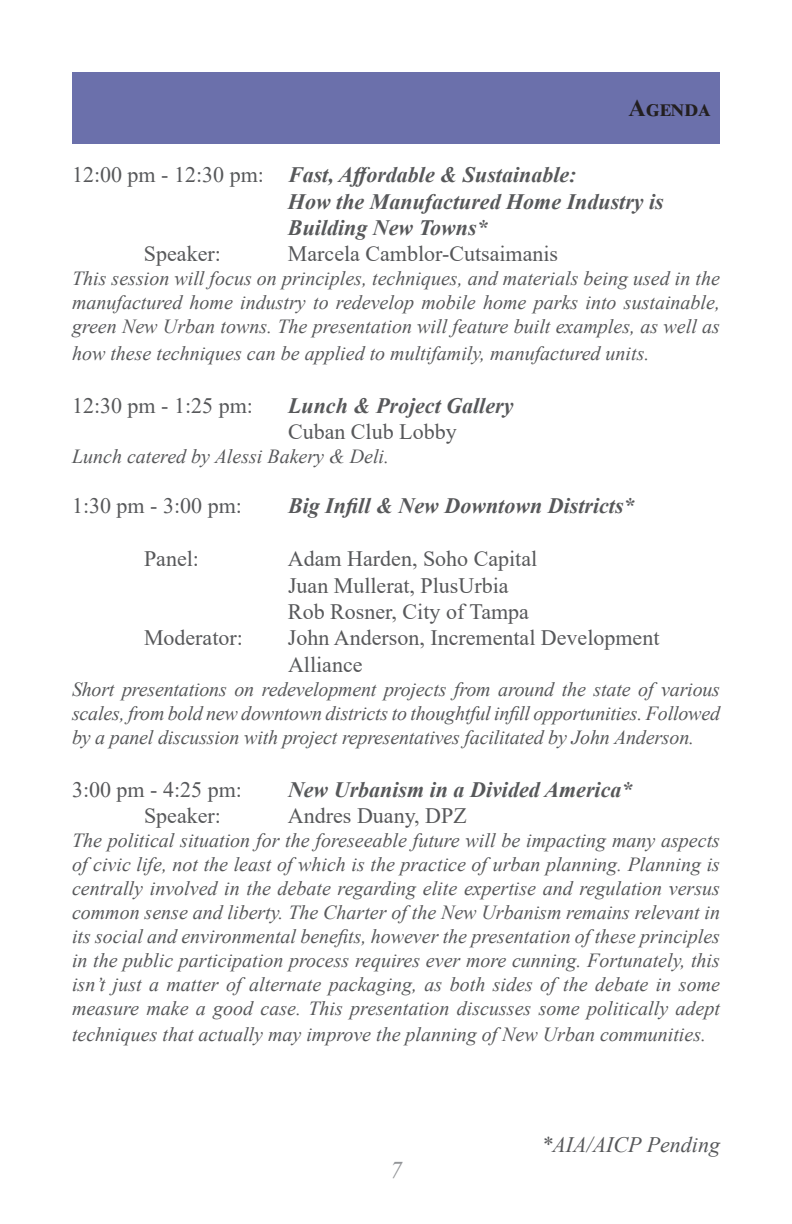
<style>
.page{position:relative;width:792px;height:1224px;background:#fff}
.page>*{position:absolute;margin:0;border:0;box-sizing:border-box;transform-origin:0 0}
.t1{font:700 24px "Times New Roman";color:#231f20}
.t2{font:italic 24px "Times New Roman";color:#939598}
.t3{font:22px/26.4px "Times New Roman";color:#57585a}
.t4{font:italic 700 22px/26.4px "Times New Roman";color:#57585a}
.t5{font:italic 22px "Times New Roman";color:#57585a}
.t6{font:italic 20px/24px "Times New Roman";color:#57585a;text-align:justify}
.s1{font-weight:400;font-style:normal}
</style>
<div class="page">
<div style="left:72px;top:72px;width:648px;height:72px;background:#6b70ab"></div>
<p class="t1" style="left:628px;top:91px;width:83px">Agenda</p>
<p class="t4" style="left:72px;top:161px;width:506px"><span class="s1">12:00 pm - 12:30 pm:</span> Fast, Affordable &amp; Sustainable:</p>
<p class="t4" style="left:288px;top:188px;width:377px">How the Manufactured Home Industry is<br>Building New Towns*</p>
<p class="t3" style="left:144px;top:240px;width:78px">Speaker:</p>
<p class="t3" style="left:288px;top:240px;width:272px">Marcela Camblor-Cutsaimanis</p>
<p class="t6" style="left:72px;top:266px;width:650px">This session will focus on principles, techniques, and materials being used in the manufactured home industry to redevelop mobile home parks into sustainable, green New Urban towns. The presentation will feature built examples, as well as</p>
<p class="t6" style="left:72px;top:341px;width:579px">how these techniques can be applied to multifamily, manufactured units.</p>
<p class="t3" style="left:72px;top:391px;width:182px">12:30 pm - 1:25 pm:</p>
<p class="t4" style="left:288px;top:392px;width:227px">Lunch &amp; Project Gallery</p>
<p class="t3" style="left:288px;top:418px;width:170px">Cuban Club Lobby</p>
<p class="t6" style="left:72px;top:444px;width:319px">Lunch catered by Alessi Bakery &amp; Deli.</p>
<p class="t3" style="left:72px;top:492px;width:171px">1:30 pm - 3:00 pm:</p>
<p class="t4" style="left:288px;top:492px;width:348px">Big Infill &amp; New Downtown Districts*</p>
<p class="t3" style="left:144px;top:545px;width:57px">Panel:</p>
<p class="t3" style="left:288px;top:545px;width:251px">Adam Harden, Soho Capital</p>
<p class="t3" style="left:288px;top:571px;width:222px">Juan Mullerat, PlusUrbia</p>
<p class="t3" style="left:288px;top:598px;width:243px">Rob Rosner, City of Tampa</p>
<p class="t3" style="left:144px;top:624px;width:100px">Moderator:</p>
<p class="t3" style="left:288px;top:624px;width:373px">John Anderson, Incremental Development<br>Alliance</p>
<p class="t6" style="left:72px;top:677px;width:650px">Short presentations on redevelopment projects from around the state of various scales, from bold new downtown districts to thoughtful infill opportunities. Followed by a panel discussion with project representatives facilitated by John Anderson.</p>
<p class="t3" style="left:72px;top:775px;width:171px">3:00 pm - 4:25 pm:</p>
<p class="t4" style="left:288px;top:776px;width:346px">New Urbanism in a Divided America*</p>
<p class="t3" style="left:144px;top:802px;width:78px">Speaker:</p>
<p class="t3" style="left:288px;top:802px;width:180px">Andres Duany, DPZ</p>
<p class="t6" style="left:72px;top:828px;width:650px">The political situation for the foreseeable future will be impacting many aspects of civic life, not the least of which is the practice of urban planning. Planning is centrally involved in the debate regarding elite expertise and regulation versus common sense and liberty. The Charter of the New Urbanism remains relevant in its social and environmental benefits, however the presentation of these principles in the public participation process requires ever more cunning. Fortunately, this isn’t just a matter of alternate packaging, as both sides of the debate in some measure make a good case. This presentation discusses some politically adept</p>
<p class="t6" style="left:72px;top:1022px;width:636px">techniques that actually may improve the planning of New Urban communities.</p>
<p class="t2" style="left:390px;top:1154px;width:13px">7</p>
<p class="t5" style="left:541px;top:1129px;width:180px">*AIA/AICP Pending</p>
</div>
